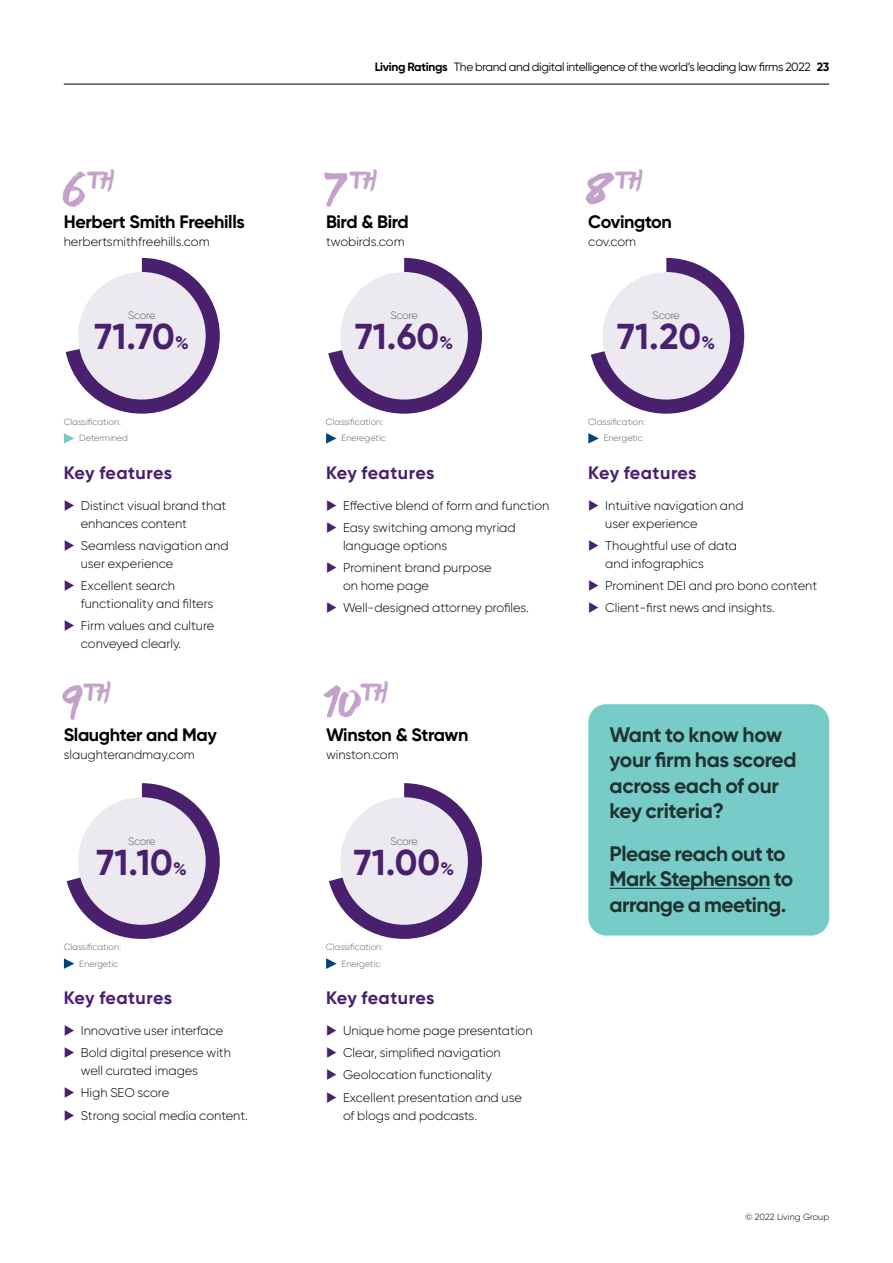
<style>
.page{position:relative;width:893px;height:1263px;background:#fff}
.page>*{position:absolute;margin:0;border:0;box-sizing:border-box;transform-origin:0 0}
.t1{font:69px "Have Heart Two";color:#c3a1cb}
.t2{font:40.2px "Have Heart Two";letter-spacing:-.02em;color:#c3a1cb}
.t3{font:700 36px "Gilroy";letter-spacing:.005em;color:#48206e}
.t4{font:700 21px/25.5px "Gilroy";letter-spacing:-.025em;color:#203232}
.t5{font:700 18px "Gilroy";letter-spacing:-.02em;color:#000}
.t6{font:700 18px "Gilroy";letter-spacing:.01em;color:#48206e}
.t7{font:300 12.75px/18px "Gilroy";color:#000}
.t8{font:12px "Gilroy";letter-spacing:-.025em;color:#000}
.t9{font:300 10.8px "Gilroy";letter-spacing:-.03em;color:#5f636a}
.t10{font:300 9px/16.8px "Gilroy";color:#5f636a;text-align:right}
.t11{font:300 9px "Gilroy";color:#000}
.s1{font-size:69px}
.s2{font-size:18px}
.s3{color:#48206e}
.s4{font-weight:700}
</style>
<div class="page">
<svg style="left:66px;top:258px;width:154px;height:156px"></svg>
<div style="left:78px;top:272px;width:128px;height:128px;background:#ece9f1;border-radius:50%"></div>
<svg style="left:64px;top:433px;width:10px;height:11px"></svg>
<svg style="left:328px;top:258px;width:154px;height:156px"></svg>
<div style="left:340px;top:272px;width:128px;height:128px;background:#ece9f1;border-radius:50%"></div>
<svg style="left:326px;top:433px;width:11px;height:11px"></svg>
<svg style="left:591px;top:258px;width:153px;height:156px"></svg>
<div style="left:603px;top:272px;width:127px;height:128px;background:#ece9f1;border-radius:50%"></div>
<svg style="left:588px;top:433px;width:11px;height:11px"></svg>
<svg style="left:67px;top:783px;width:153px;height:156px"></svg>
<div style="left:78px;top:797px;width:128px;height:128px;background:#ece9f1;border-radius:50%"></div>
<svg style="left:64px;top:958px;width:10px;height:11px"></svg>
<svg style="left:329px;top:783px;width:153px;height:156px"></svg>
<div style="left:340px;top:797px;width:128px;height:128px;background:#ece9f1;border-radius:50%"></div>
<svg style="left:326px;top:958px;width:11px;height:11px"></svg>
<div style="left:588px;top:704px;width:241px;height:231px;background:#77ccc8;border-radius:18px"></div>
<hr style="left:610px;top:888px;width:160px;height:1px;background:#203232">
<hr style="left:64px;top:84px;width:765px;height:1px;background:#000">
<h2 class="t2" style="left:64px;top:158px;width:52px"><span class="s1">6</span>th</h2>
<h3 class="t5" style="left:64px;top:211px;width:182px">Herbert Smith Freehills</h3>
<p class="t7" style="left:64px;top:233px;width:147px">herbertsmithfreehills.com</p>
<p class="t9" style="left:128px;top:309px;width:29px">Score</p>
<h3 class="t3" style="left:95px;top:314px;width:96px">71.70<span class="s2">%</span></h3>
<p class="t10" style="left:79px;top:413px;width:50px;text-align:left;text-indent:-16px">Classification:<br>Determined</p>
<h3 class="t6" style="left:64px;top:461px;width:110px">Key features</h3>
<p class="t7" style="left:81px;top:496px;width:147px;text-indent:-17px"><span class="s3">◆</span> Distinct visual brand that enhances content</p>
<p class="t7" style="left:81px;top:536px;width:149px;text-indent:-17px"><span class="s3">◆</span> Seamless navigation and user experience</p>
<p class="t7" style="left:81px;top:576px;width:134px;text-indent:-17px"><span class="s3">◆</span> Excellent search functionality and filters</p>
<p class="t7" style="left:81px;top:617px;width:135px;text-indent:-17px"><span class="s3">◆</span> Firm values and culture conveyed clearly.</p>
<h2 class="t2" style="left:64px;top:671px;width:48px"><span class="s1">9</span>th</h2>
<h3 class="t5" style="left:64px;top:723px;width:155px">Slaughter and May</h3>
<p class="t7" style="left:64px;top:745px;width:132px">slaughterandmay.com</p>
<p class="t9" style="left:128px;top:834px;width:29px">Score</p>
<h3 class="t3" style="left:97px;top:839px;width:92px">71.10<span class="s2">%</span></h3>
<p class="t10" style="left:64px;top:938px;width:59px">Classification:<br>Energetic</p>
<h3 class="t6" style="left:64px;top:986px;width:110px">Key features</h3>
<p class="t7" style="left:64px;top:1021px;width:161px"><span class="s3">◆</span> Innovative user interface</p>
<p class="t7" style="left:81px;top:1043px;width:152px;text-indent:-17px"><span class="s3">◆</span> Bold digital presence with well curated images</p>
<p class="t7" style="left:64px;top:1084px;width:107px"><span class="s3">◆</span> High SEO score</p>
<p class="t7" style="left:64px;top:1106px;width:186px"><span class="s3">◆</span> Strong social media content.</p>
<p class="t8" style="left:375px;top:60px;width:456px"><span class="s4">Living Ratings</span> The brand and digital intelligence of the world’s leading law firms 2022 <span class="s4">23</span></p>
<h2 class="t2" style="left:326px;top:158px;width:52px"><span class="s1">7</span>th</h2>
<h3 class="t5" style="left:326px;top:211px;width:84px">Bird &amp; Bird</h3>
<p class="t7" style="left:326px;top:233px;width:80px">twobirds.com</p>
<p class="t9" style="left:390px;top:309px;width:29px">Score</p>
<h3 class="t3" style="left:355px;top:314px;width:100px">71.60<span class="s2">%</span></h3>
<p class="t10" style="left:326px;top:413px;width:61px">Classification:<br>Eneregetic</p>
<h3 class="t6" style="left:326px;top:461px;width:110px">Key features</h3>
<p class="t7" style="left:326px;top:496px;width:225px"><span class="s3">◆</span> Effective blend of form and function</p>
<p class="t7" style="left:343px;top:518px;width:174px;text-indent:-17px"><span class="s3">◆</span> Easy switching among myriad language options</p>
<p class="t7" style="left:343px;top:558px;width:150px;text-indent:-17px"><span class="s3">◆</span> Prominent brand purpose on home page</p>
<p class="t7" style="left:326px;top:599px;width:204px"><span class="s3">◆</span> Well-designed attorney profiles.</p>
<h1 class="t1" style="left:326px;top:664px;width:63px">10<sup>th</sup></h1>
<h3 class="t5" style="left:326px;top:723px;width:144px">Winston &amp; Strawn</h3>
<p class="t7" style="left:326px;top:745px;width:74px">winston.com</p>
<p class="t9" style="left:390px;top:834px;width:29px">Score</p>
<h3 class="t3" style="left:354px;top:839px;width:102px">71.00<span class="s2">%</span></h3>
<p class="t10" style="left:326px;top:938px;width:59px">Classification:<br>Energetic</p>
<h3 class="t6" style="left:326px;top:986px;width:110px">Key features</h3>
<p class="t7" style="left:326px;top:1021px;width:208px"><span class="s3">◆</span> Unique home page presentation</p>
<p class="t7" style="left:326px;top:1043px;width:176px"><span class="s3">◆</span> Clear, simplified navigation</p>
<p class="t7" style="left:326px;top:1066px;width:168px"><span class="s3">◆</span> Geolocation functionality</p>
<p class="t7" style="left:343px;top:1088px;width:180px;text-indent:-17px"><span class="s3">◆</span> Excellent presentation and use of blogs and podcasts.</p>
<h2 class="t2" style="left:588px;top:158px;width:55px"><span class="s1">8</span>th</h2>
<h3 class="t5" style="left:588px;top:211px;width:85px">Covington</h3>
<p class="t7" style="left:588px;top:233px;width:50px">cov.com</p>
<p class="t9" style="left:653px;top:309px;width:29px">Score</p>
<h3 class="t3" style="left:617px;top:314px;width:100px">71.20<span class="s2">%</span></h3>
<p class="t10" style="left:588px;top:413px;width:59px">Classification:<br>Energetic</p>
<h3 class="t6" style="left:588px;top:461px;width:110px">Key features</h3>
<p class="t7" style="left:605px;top:496px;width:140px;text-indent:-17px"><span class="s3">◆</span> Intuitive navigation and user experience</p>
<p class="t7" style="left:605px;top:536px;width:133px;text-indent:-17px"><span class="s3">◆</span> Thoughtful use of data and infographics</p>
<p class="t7" style="left:588px;top:576px;width:230px"><span class="s3">◆</span> Prominent DEI and pro bono content</p>
<p class="t7" style="left:588px;top:599px;width:188px"><span class="s3">◆</span> Client-first news and insights.</p>
<h3 class="t4" style="left:610px;top:721px;width:188px">Want to know how your firm has scored across each of our key criteria?</h3>
<h3 class="t4" style="left:610px;top:840px;width:185px">Please reach out to<br>Mark Stephenson to arrange a meeting.</h3>
<p class="t11" style="left:745px;top:1211px;width:86px">© 2022 Living Group</p>
</div>
